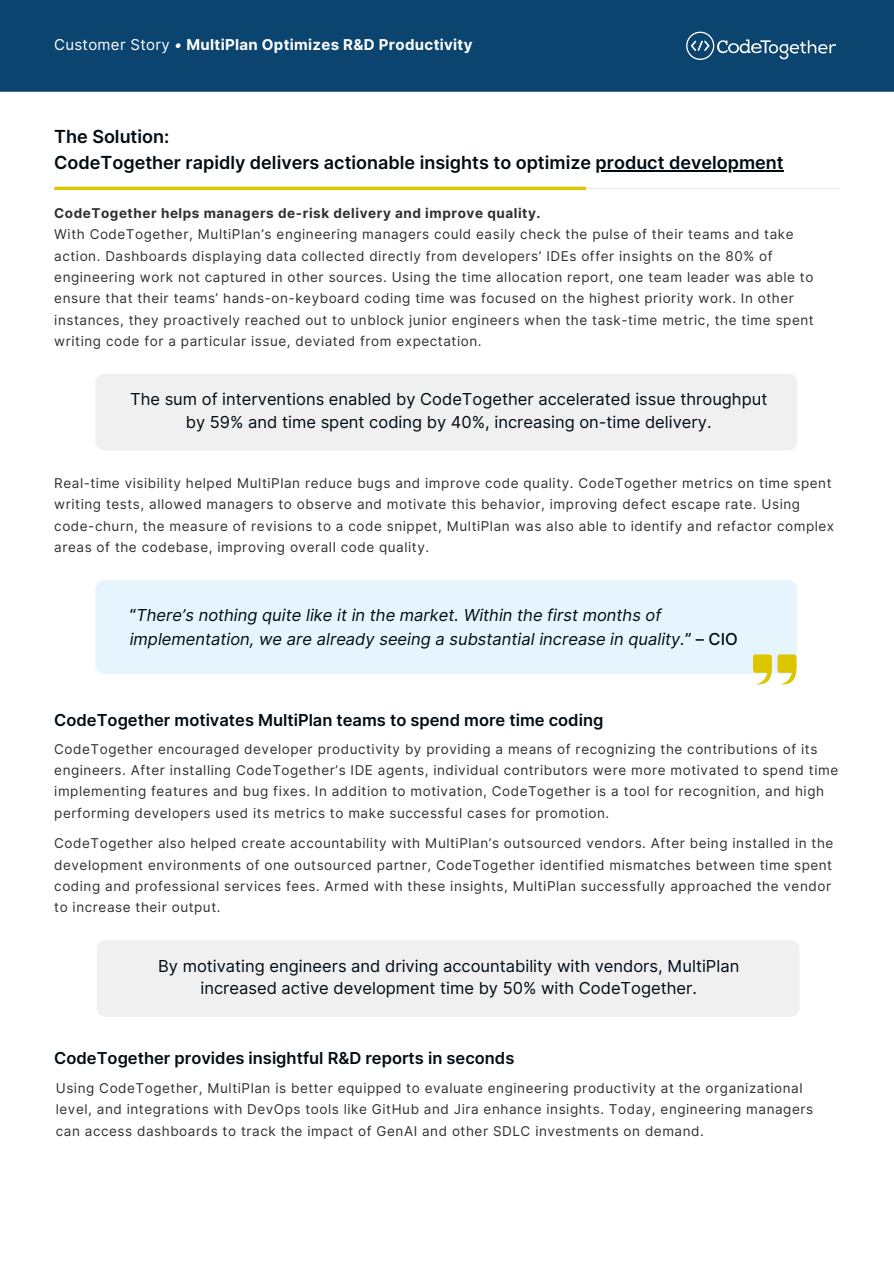
<style>
.page{position:relative;width:894px;height:1264px;background:#fff}
.page>*{position:absolute;margin:0;border:0;box-sizing:border-box;transform-origin:0 0}
.t1{font:600 18px/25.8px "Inter";color:#000c14}
.t2{font:16.5px/22.5px "Inter";color:#000c14;text-align:center}
.t3{font:italic 16.5px/23.7px "Inter";color:#000c14}
.t4{font:600 16.5px "Inter";color:#000c14}
.t5{font:700 15px "Inter";letter-spacing:.02em;color:#fff}
.t6{font:13.5px/21.3px "Inter";letter-spacing:.04em;color:#303030}
.t7{font:700 13.5px "Inter";letter-spacing:.04em;color:#303030}
.s1{font-weight:400}
.s2{font-weight:400;font-style:italic}
.s3{font-weight:500;font-style:normal}
</style>
<div class="page">
<div style="left:0;top:0;width:893px;height:92px;background:#0b446f"></div>
<svg style="left:686px;top:32px;width:150px;height:28px"></svg>
<hr style="left:54px;top:188px;width:785px;height:1px;background:#ebebeb">
<hr style="left:54px;top:187px;width:532px;height:3px;background:#dbc600">
<div style="left:95px;top:374px;width:701px;height:76px;background:#f0f0f0"></div>
<div style="left:95px;top:580px;width:701px;height:93px;background:#e6f4fe"></div>
<svg style="left:752px;top:654px;width:45px;height:30px"></svg>
<div style="left:97px;top:940px;width:702px;height:76px;background:#f0f0f0"></div>
<hr style="left:595px;top:170px;width:188px;height:1px;background:#000c14">
<h3 class="t5" style="left:54px;top:36px;width:419px"><span class="s1">Customer Story</span> <span class="s2">•</span> MultiPlan Optimizes R&amp;D Productivity</h3>
<p class="t1" style="left:54px;top:124px;width:730px">The Solution:<br>CodeTogether rapidly delivers actionable insights to optimize product development</p>
<p class="t7" style="left:54px;top:205px;width:487px">CodeTogether helps managers de-risk delivery and improve quality.</p>
<h1 class="t6" style="left:54px;top:223px;width:760px">With CodeTogether, MultiPlan’s engineering managers could easily check the pulse of their teams and take action. Dashboards displaying data collected directly from developers’ IDEs offer insights on the 80% of engineering work not captured in other sources. Using the time allocation report, one team leader was able to ensure that their teams’ hands-on-keyboard coding time was focused on the highest priority work. In other instances, they proactively reached out to unblock junior engineers when the task-time metric, the time spent writing code for a particular issue, deviated from expectation.</h1>
<p class="t2" style="left:130px;top:388px;width:638px">The sum of interventions enabled by CodeTogether accelerated issue throughput by 59% and time spent coding by 40%, increasing on-time delivery.</p>
<p class="t6" style="left:54px;top:472px;width:781px">Real-time visibility helped MultiPlan reduce bugs and improve code quality. CodeTogether metrics on time spent writing tests, allowed managers to observe and motivate this behavior, improving defect escape rate. Using code-churn, the measure of revisions to a code snippet, MultiPlan was also able to identify and refactor complex areas of the codebase, improving overall code quality.</p>
<h2 class="t3" style="left:130px;top:603px;width:609px"><span class="s3">“</span>There’s nothing quite like it in the market. Within the first months of implementation, we are already seeing a substantial increase in quality.<span class="s3">” – CIO</span></h2>
<p class="t4" style="left:54px;top:709px;width:550px">CodeTogether motivates MultiPlan teams to spend more time coding</p>
<p class="t6" style="left:54px;top:738px;width:785px">CodeTogether encouraged developer productivity by providing a means of recognizing the contributions of its engineers. After installing CodeTogether’s IDE agents, individual contributors were more motivated to spend time implementing features and bug fixes. In addition to motivation, CodeTogether is a tool for recognition, and high performing developers used its metrics to make successful cases for promotion.</p>
<h1 class="t6" style="left:54px;top:832px;width:780px">CodeTogether also helped create accountability with MultiPlan’s outsourced vendors. After being installed in the development environments of one outsourced partner, CodeTogether identified mismatches between time spent coding and professional services fees. Armed with these insights, MultiPlan successfully approached the vendor to increase their output.</h1>
<h2 class="t2" style="left:158px;top:954px;width:582px">By motivating engineers and driving accountability with vendors, MultiPlan increased active development time by 50% with CodeTogether.</h2>
<p class="t4" style="left:54px;top:1048px;width:461px">CodeTogether provides insightful R&amp;D reports in seconds</p>
<p class="t6" style="left:56px;top:1077px;width:758px">Using CodeTogether, MultiPlan is better equipped to evaluate engineering productivity at the organizational level, and integrations with DevOps tools like GitHub and Jira enhance insights. Today, engineering managers can access dashboards to track the impact of GenAI and other SDLC investments on demand.</p>
</div>
